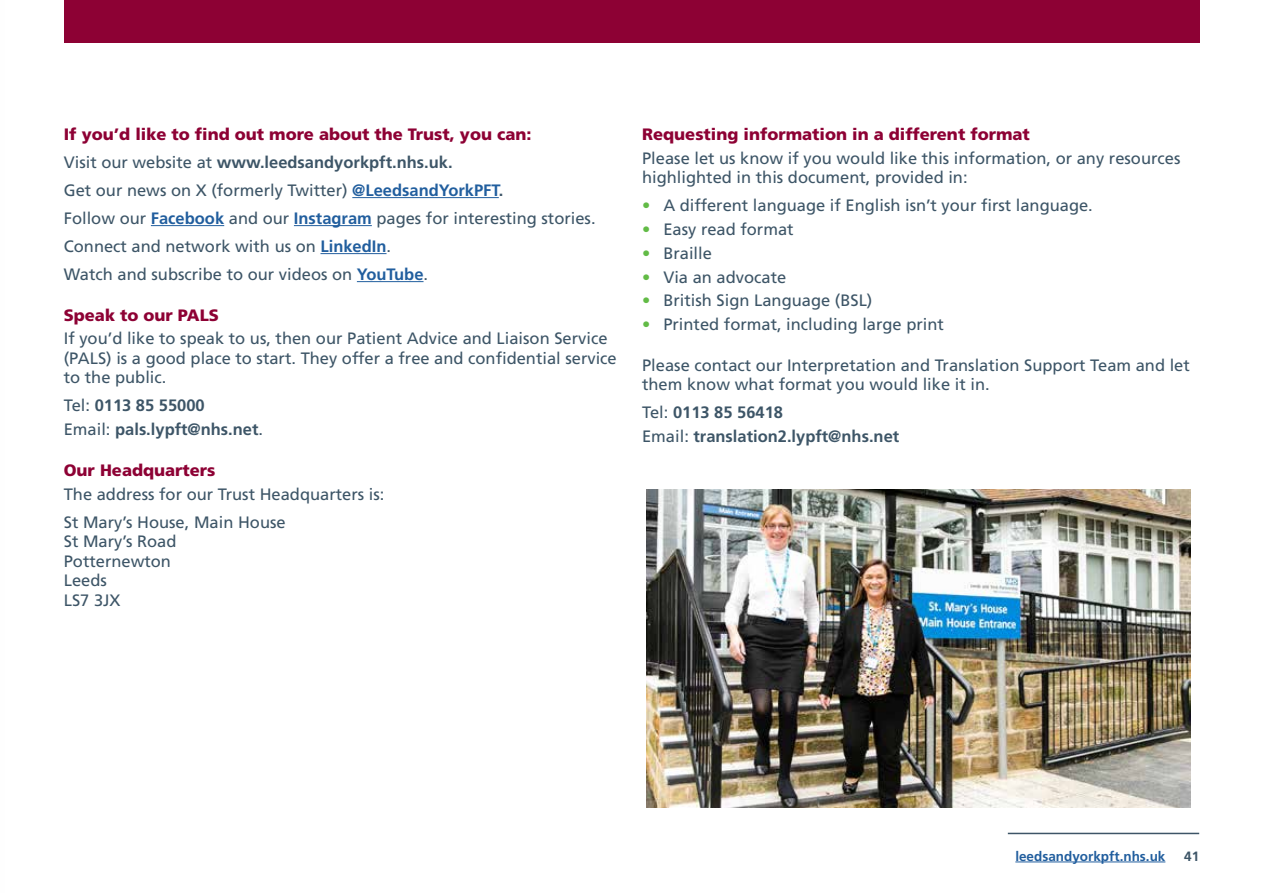
<style>
.page{position:relative;width:1263px;height:893px;background:#fff}
.page>*{position:absolute;margin:0;border:0;box-sizing:border-box;transform-origin:0 0}
.t1{font:16.5px/19.5px "Frutiger LT Std";color:#3d5567}
.t2{font:700 16.5px/23.7px "Frutiger LT Std";color:#3d5567}
.t3{font:900 16.5px "Frutiger LT Std";color:#8d0134}
.t4{font:700 13.5px "Frutiger LT Std";color:#215e9e}
.t5{font:700 13.5px "Frutiger LT Std";color:#3d5567}
.s1{font-weight:900;color:#8d0134}
.s2{font-weight:700}
.s3{font-weight:700;color:#215e9e}
.s4{font-weight:400}
.s5{color:#62bb46}
</style>
<div class="page">
<hr style="left:1015px;top:862px;width:150px;height:1px;background:#215e9e">
<hr style="left:1008px;top:833px;width:191px;height:1px;background:#3d5567">
<hr style="left:352px;top:197px;width:147px;height:1px;background:#215e9e">
<hr style="left:151px;top:225px;width:73px;height:1px;background:#215e9e">
<hr style="left:294px;top:225px;width:78px;height:1px;background:#215e9e">
<hr style="left:320px;top:253px;width:66px;height:1px;background:#215e9e">
<hr style="left:357px;top:281px;width:66px;height:1px;background:#215e9e">
<div style="left:64px;top:0;width:1135px;height:43px;background:#8d0134"></div>
<img style="left:646px;top:489px;width:544px;height:319px">
<p class="t1" style="left:64px;top:120px;width:533px;line-height:28px"><span class="s1">If you’d like to find out more about the Trust, you can:<br></span>Visit our website at <span class="s2">www.leedsandyorkpft.nhs.uk.<br></span>Get our news on X (formerly Twitter) <span class="s3">@LeedsandYorkPFT</span><span class="s2">.<br></span>Follow our <span class="s3">Facebook</span> and our <span class="s3">Instagram</span> pages for interesting stories.<br>Connect and network with us on <span class="s3">LinkedIn</span>.<br>Watch and subscribe to our videos on <span class="s3">YouTube</span>.</p>
<p class="t3" style="left:64px;top:305px;width:157px">Speak to our PALS</p>
<p class="t1" style="left:64px;top:329px;width:554px">If you’d like to speak to us, then our Patient Advice and Liaison Service (PALS) is a good place to start. They offer a free and confidential service to the public.</p>
<p class="t2" style="left:64px;top:394px;width:201px"><span class="s4">Tel:</span> 0113 85 55000<br><span class="s4">Email:</span> pals.lypft@nhs.net<span class="s4">.</span></p>
<p class="t3" style="left:64px;top:460px;width:153px">Our Headquarters</p>
<p class="t1" style="left:64px;top:480px;width:322px;line-height:28px">The address for our Trust Headquarters is:<br>St Mary’s House, Main House</p>
<p class="t1" style="left:64px;top:532px;width:114px">St Mary’s Road<br>Potternewton<br>Leeds<br>LS7 3JX</p>
<p class="t3" style="left:642px;top:124px;width:389px">Requesting information in a different format</p>
<p class="t1" style="left:642px;top:148px;width:540px">Please let us know if you would like this information, or any resources highlighted in this document, provided in:</p>
<p class="t1" style="left:642px;top:196px;width:452px"><span class="s5">•</span> A different language if English isn’t your first language.</p>
<p class="t1" style="left:642px;top:220px;width:153px"><span class="s5">•</span> Easy read format</p>
<p class="t1" style="left:642px;top:243px;width:71px"><span class="s5">•</span> Braille</p>
<p class="t1" style="left:642px;top:267px;width:146px"><span class="s5">•</span> Via an advocate</p>
<p class="t1" style="left:642px;top:291px;width:232px"><span class="s5">•</span> British Sign Language (BSL)</p>
<p class="t1" style="left:642px;top:315px;width:303px"><span class="s5">•</span> Printed format, including large print</p>
<p class="t1" style="left:642px;top:355px;width:549px">Please contact our Interpretation and Translation Support Team and let them know what format you would like it in.</p>
<p class="t2" style="left:642px;top:401px;width:259px"><span class="s4">Tel:</span> 0113 85 56418<br><span class="s4">Email:</span> translation2.lypft@nhs.net</p>
<p class="t4" style="left:1015px;top:848px;width:152px">leedsandyorkpft.nhs.uk</p>
<p class="t5" style="left:1184px;top:848px;width:17px">41</p>
</div>
